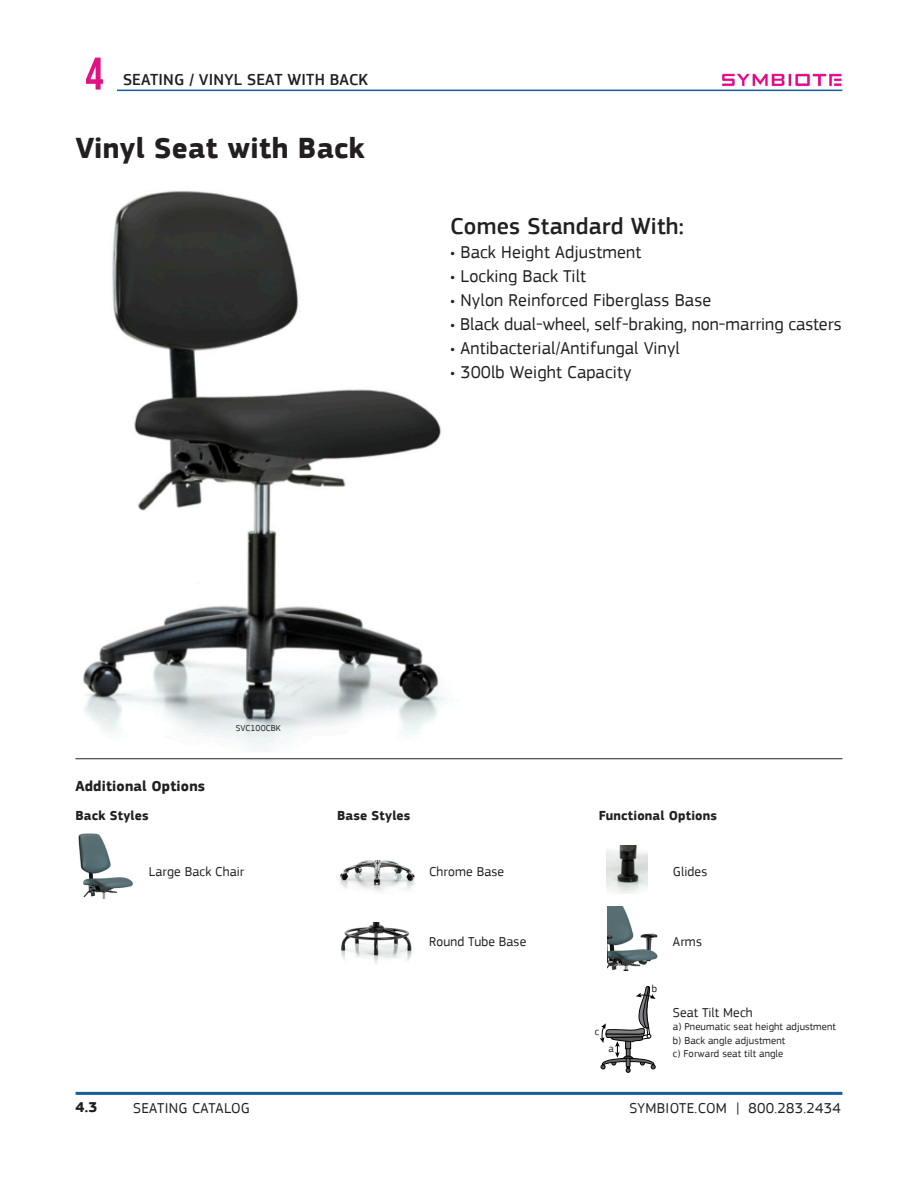
<style>
.page{position:relative;width:918px;height:1188px;background:#fff}
.page>*{position:absolute;margin:0;border:0;box-sizing:border-box;transform-origin:0 0}
.CAT_Header_Section_Number_Babus_Neue_Pin{font:72px "Bebas Neue";color:#e11282}
.CAT_Page_Headers_Section_Prod_Name_11PT{font:700 30px "PF Square Sans Pro";letter-spacing:.01em;color:#231f20}
.CAT_Page_Headers_Section_Prod_Name_11PT-2{font:500 24px "PF Square Sans Pro";letter-spacing:.01em;color:#231f20}
.CAT_Page_Headers_Section_Prod_Name_11PT-3{font:18px "PF Square Sans Pro";letter-spacing:.01em;color:#231f20}
.CAT_Page_Headers_Section_Prod_Name_11PT-4{font:500 16.5px "PF Square Sans Pro";letter-spacing:.01em;color:#231f20}
.CAT_Base_Master_Footer{font:15px "PF Square Sans Pro";letter-spacing:.02em;color:#231f20}
.CAT_Page_Headers_Section_Prod_Name_11PT-5{font:700 15px "PF Square Sans Pro";letter-spacing:.01em;color:#231f20}
.CAT_Page_Headers_Section_Prod_Name_11PT-6{font:13.5px "PF Square Sans Pro";letter-spacing:.01em;color:#231f20}
.CAT_Page_Headers_Section_Prod_Name_11PT-7{font:700 13.5px "PF Square Sans Pro";letter-spacing:.01em;color:#231f20}
.CAT_Page_Headers_Section_Prod_Name_11PT-8{font:10.5px "PF Square Sans Pro";letter-spacing:.01em;color:#231f20}
.CAT_Page_Headers_Section_Prod_Name_11PT-9{font:9px "PF Square Sans Pro";letter-spacing:.01em;color:#231f20}
</style>
<div class="page">
<img style="left:341px;top:922px;width:72px;height:42px">
<img style="left:717px;top:73px;width:125px;height:17px">
<hr style="left:76px;top:90px;width:766px;height:1px;background:#175d9e">
<hr style="left:76px;top:1092px;width:766px;height:3px;background:#175d9e">
<div style="left:48px;top:50px;width:69px;height:71px;background:#fff"></div>
<img style="left:83px;top:191px;width:363px;height:560px">
<hr style="left:75px;top:758px;width:767px;height:1px;background:#231f20">
<img style="left:78px;top:833px;width:55px;height:65px">
<img style="left:339px;top:860px;width:76px;height:32px">
<img style="left:607px;top:845px;width:41px;height:48px">
<img style="left:608px;top:906px;width:50px;height:64px">
<svg style="left:600px;top:986px;width:56px;height:87px"></svg>
<p class="CAT_Header_Section_Number_Babus_Neue_Pin" style="left:84px;top:42px;width:22px">4</p>
<p class="CAT_Page_Headers_Section_Prod_Name_11PT-4" style="left:123px;top:70px;width:247px">SEATING / VINYL SEAT WITH BACK</p>
<p class="CAT_Page_Headers_Section_Prod_Name_11PT" style="left:75px;top:130px;width:291px">Vinyl Seat with Back</p>
<p class="CAT_Page_Headers_Section_Prod_Name_11PT-2" style="left:450px;top:212px;width:235px">Comes Standard With:</p>
<p class="CAT_Page_Headers_Section_Prod_Name_11PT-3" style="left:450px;top:242px;width:193px">• Back Height Adjustment</p>
<p class="CAT_Page_Headers_Section_Prod_Name_11PT-3" style="left:450px;top:266px;width:137px">• Locking Back Tilt</p>
<p class="CAT_Page_Headers_Section_Prod_Name_11PT-3" style="left:450px;top:290px;width:263px">• Nylon Reinforced Fiberglass Base</p>
<p class="CAT_Page_Headers_Section_Prod_Name_11PT-3" style="left:450px;top:314px;width:393px">• Black dual-wheel, self-braking, non-marring casters</p>
<p class="CAT_Page_Headers_Section_Prod_Name_11PT-3" style="left:450px;top:338px;width:231px">• Antibacterial/Antifungal Vinyl</p>
<p class="CAT_Page_Headers_Section_Prod_Name_11PT-3" style="left:450px;top:362px;width:183px">• 300lb Weight Capacity</p>
<p class="CAT_Page_Headers_Section_Prod_Name_11PT-5" style="left:75px;top:777px;width:131px">Additional Options</p>
<p class="CAT_Page_Headers_Section_Prod_Name_11PT-9" style="left:236px;top:722px;width:46px">SVC100CBK</p>
<p class="CAT_Page_Headers_Section_Prod_Name_11PT-7" style="left:75px;top:808px;width:75px">Back Styles</p>
<p class="CAT_Page_Headers_Section_Prod_Name_11PT-7" style="left:337px;top:808px;width:75px">Base Styles</p>
<p class="CAT_Page_Headers_Section_Prod_Name_11PT-7" style="left:599px;top:808px;width:120px">Functional Options</p>
<p class="CAT_Page_Headers_Section_Prod_Name_11PT-6" style="left:149px;top:864px;width:97px">Large Back Chair</p>
<p class="CAT_Page_Headers_Section_Prod_Name_11PT-6" style="left:673px;top:864px;width:36px">Glides</p>
<p class="CAT_Page_Headers_Section_Prod_Name_11PT-6" style="left:429px;top:864px;width:76px">Chrome Base</p>
<p class="CAT_Page_Headers_Section_Prod_Name_11PT-5" style="left:76px;top:1098px;width:23px">4.3</p>
<p class="CAT_Page_Headers_Section_Prod_Name_11PT-6" style="left:429px;top:934px;width:99px">Round Tube Base</p>
<p class="CAT_Page_Headers_Section_Prod_Name_11PT-8" style="left:595px;top:1026px;width:6px">c</p>
<p class="CAT_Page_Headers_Section_Prod_Name_11PT-8" style="left:608px;top:1042px;width:7px">a</p>
<p class="CAT_Page_Headers_Section_Prod_Name_11PT-8" style="left:652px;top:983px;width:7px">b</p>
<p class="CAT_Page_Headers_Section_Prod_Name_11PT-6" style="left:673px;top:934px;width:31px">Arms</p>
<p class="CAT_Page_Headers_Section_Prod_Name_11PT-6" style="left:673px;top:1005px;width:81px">Seat Tilt Mech</p>
<p class="CAT_Page_Headers_Section_Prod_Name_11PT-8" style="left:673px;top:1021px;width:165px">a) Pneumatic seat height adjustment</p>
<p class="CAT_Page_Headers_Section_Prod_Name_11PT-8" style="left:673px;top:1034px;width:114px">b) Back angle adjustment</p>
<p class="CAT_Page_Headers_Section_Prod_Name_11PT-8" style="left:673px;top:1048px;width:112px">c) Forward seat tilt angle</p>
<p class="CAT_Base_Master_Footer" style="left:133px;top:1099px;width:118px">SEATING CATALOG</p>
<p class="CAT_Base_Master_Footer" style="left:629px;top:1099px;width:213px">SYMBIOTE.COM | 800.283.2434</p>
</div>
